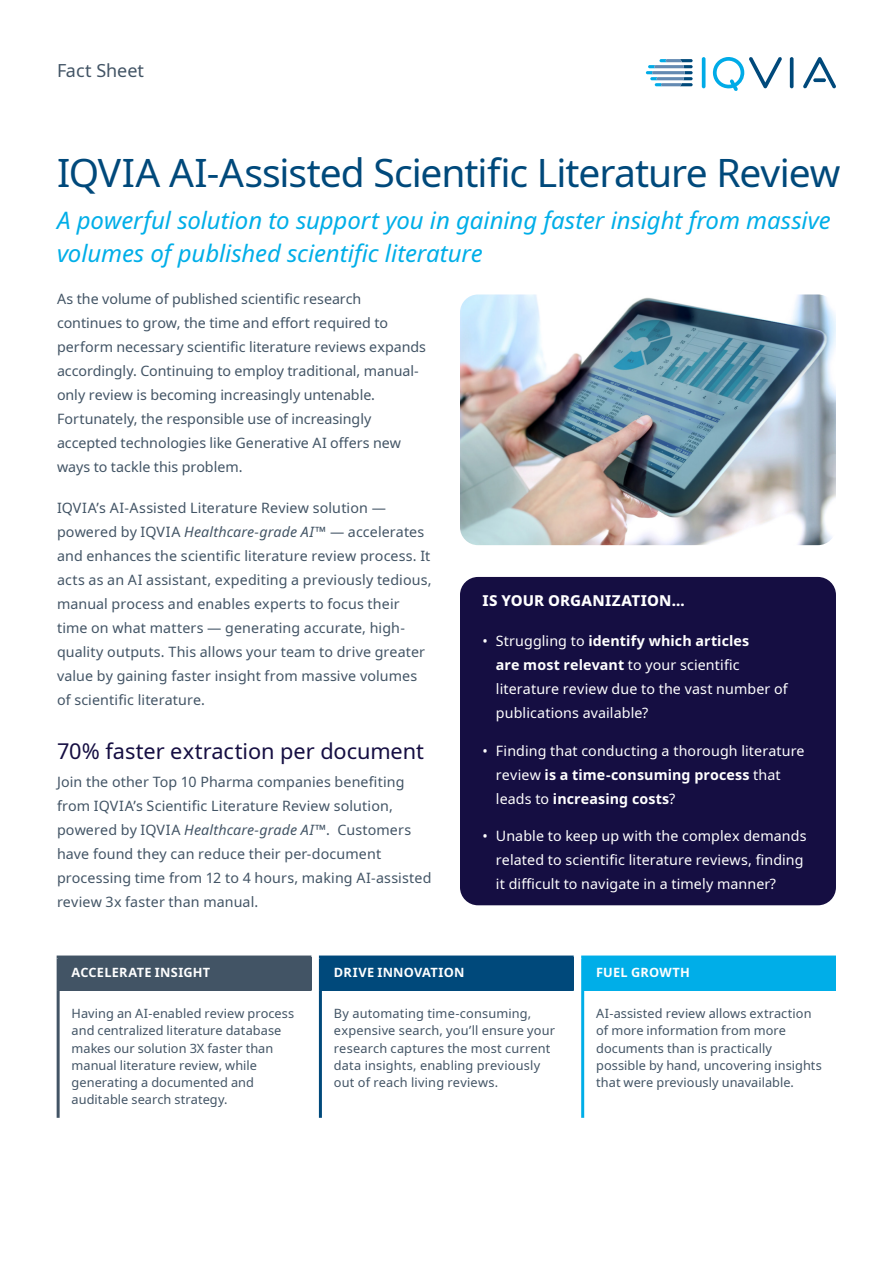
<style>
.page{position:relative;width:893px;height:1263px;background:#fff}
.page>*{position:absolute;margin:0;border:0;box-sizing:border-box;transform-origin:0 0}
.t1{font:39px "Noto Sans";letter-spacing:-.025em;color:#00497b}
.Title_subhead{font:italic 24px/33px "Noto Sans";letter-spacing:-.005em;color:#00aee8}
.Section_heading{font:21.75px "Noto Sans";letter-spacing:-.005em;color:#150e42}
.t2{font:18px "Noto Sans";color:#425465}
.Sidebar_heading{font:800 15px "Noto Sans";letter-spacing:.01em;color:#fff}
.Body_copy_-_Space{font:14.25px/24px "Noto Sans";letter-spacing:.005em;color:#425465}
.t3{font:14.25px/24px "Noto Sans";letter-spacing:.01em;color:#fff}
.Table_body_copy{font:12.75px/17.2px "Noto Sans";letter-spacing:.005em;color:#425465}
.Subheading_center_-_Reverse{font:700 12.75px "Noto Sans";letter-spacing:.02em;color:#fff}
.s1{font-style:italic}
.s2{font-weight:700}
</style>
<div class="page">
<div style="left:460px;top:577px;width:376px;height:328px;background:#150e42;border-radius:18px"></div>
<img style="left:460px;top:294px;width:376px;height:251px">
<div style="left:58px;top:957px;width:253px;height:34px;background:#425465"></div>
<div style="left:320px;top:957px;width:254px;height:34px;background:#00497b"></div>
<div style="left:583px;top:957px;width:253px;height:34px;background:#00aee8"></div>
<hr style="left:57px;top:958px;width:3px;height:33px;background:#425465">
<hr style="left:57px;top:955px;width:254px;height:3px;background:#425465">
<hr style="left:57px;top:991px;width:3px;height:127px;background:#425465">
<hr style="left:581px;top:958px;width:3px;height:33px;background:#00aee8">
<hr style="left:581px;top:955px;width:255px;height:3px;background:#00aee8">
<hr style="left:581px;top:991px;width:3px;height:127px;background:#00aee8">
<hr style="left:319px;top:958px;width:3px;height:33px;background:#00497b">
<hr style="left:319px;top:955px;width:255px;height:3px;background:#00497b">
<hr style="left:319px;top:991px;width:3px;height:127px;background:#00497b">
<hr style="left:702px;top:57px;width:3px;height:31px;background:#00abe7;border-radius:2px">
<hr style="left:790px;top:57px;width:3px;height:31px;background:#00497b;border-radius:2px">
<svg style="left:712px;top:57px;width:70px;height:34px"></svg>
<svg style="left:803px;top:57px;width:33px;height:32px"></svg>
<svg style="left:646px;top:59px;width:47px;height:27px"></svg>
<p class="t2" style="left:57px;top:58px;width:89px">Fact Sheet</p>
<p class="t1" style="left:57px;top:145px;width:785px">IQVIA AI-Assisted Scientific Literature Review</p>
<p class="Title_subhead" style="left:57px;top:204px;width:775px">A powerful solution to support you in gaining faster insight from massive volumes of published scientific literature</p>
<p class="Body_copy_-_Space" style="left:57px;top:287px;width:371px">As the volume of published scientific research continues to grow, the time and effort required to perform necessary scientific literature reviews expands accordingly. Continuing to employ traditional, manual&shy;only review is becoming increasingly untenable.<br>Fortunately, the responsible use of increasingly accepted technologies like Generative AI offers new ways to tackle this problem.</p>
<p class="Body_copy_-_Space" style="left:57px;top:496px;width:376px">IQVIA’s AI-Assisted Literature Review solution — powered by IQVIA <span class="s1">Healthcare-grade AI™</span> — accelerates and enhances the scientific literature review process. It acts as an AI assistant, expediting a previously tedious, manual process and enables experts to focus their time on what matters — generating accurate, high&shy;quality outputs. This allows your team to drive greater value by gaining faster insight from massive volumes of scientific literature.</p>
<p class="Section_heading" style="left:57px;top:736px;width:369px">70% faster extraction per document</p>
<p class="Body_copy_-_Space" style="left:57px;top:770px;width:376px">Join the other Top 10 Pharma companies benefiting from IQVIA’s Scientific Literature Review solution, powered by IQVIA <span class="s1">Healthcare-grade AI™</span>. Customers have found they can reduce their per-document processing time from 12 to 4 hours, making AI-assisted review 3x faster than manual.</p>
<p class="Sidebar_heading" style="left:482px;top:590px;width:204px">IS YOUR ORGANIZATION…</p>
<p class="t3" style="left:496px;top:629px;width:293px;text-indent:-14px">• Struggling to <span class="s2">identify which articles<br>are most relevant</span> to your scientific literature review due to the vast number of publications available?</p>
<p class="t3" style="left:496px;top:739px;width:310px;text-indent:-14px">• Finding that conducting a thorough literature review <span class="s2">is a time-consuming process</span> that leads to <span class="s2">increasing costs</span>?</p>
<p class="t3" style="left:496px;top:824px;width:312px;text-indent:-14px">• Unable to keep up with the complex demands related to scientific literature reviews, finding it difficult to navigate in a timely manner?</p>
<p class="Subheading_center_-_Reverse" style="left:72px;top:964px;width:140px">ACCELERATE INSIGHT</p>
<p class="Subheading_center_-_Reverse" style="left:334px;top:964px;width:132px">DRIVE INNOVATION</p>
<p class="Subheading_center_-_Reverse" style="left:596px;top:964px;width:95px">FUEL GROWTH</p>
<p class="Table_body_copy" style="left:72px;top:1005px;width:224px">Having an AI-enabled review process and centralized literature database makes our solution 3X faster than manual literature review, while generating a documented and auditable search strategy.</p>
<p class="Table_body_copy" style="left:334px;top:1005px;width:223px">By automating time-consuming, expensive search, you’ll ensure your research captures the most current data insights, enabling previously out of reach living reviews.</p>
<p class="Table_body_copy" style="left:596px;top:1005px;width:227px">AI-assisted review allows extraction of more information from more documents than is practically possible by hand, uncovering insights that were previously unavailable.</p>
</div>
